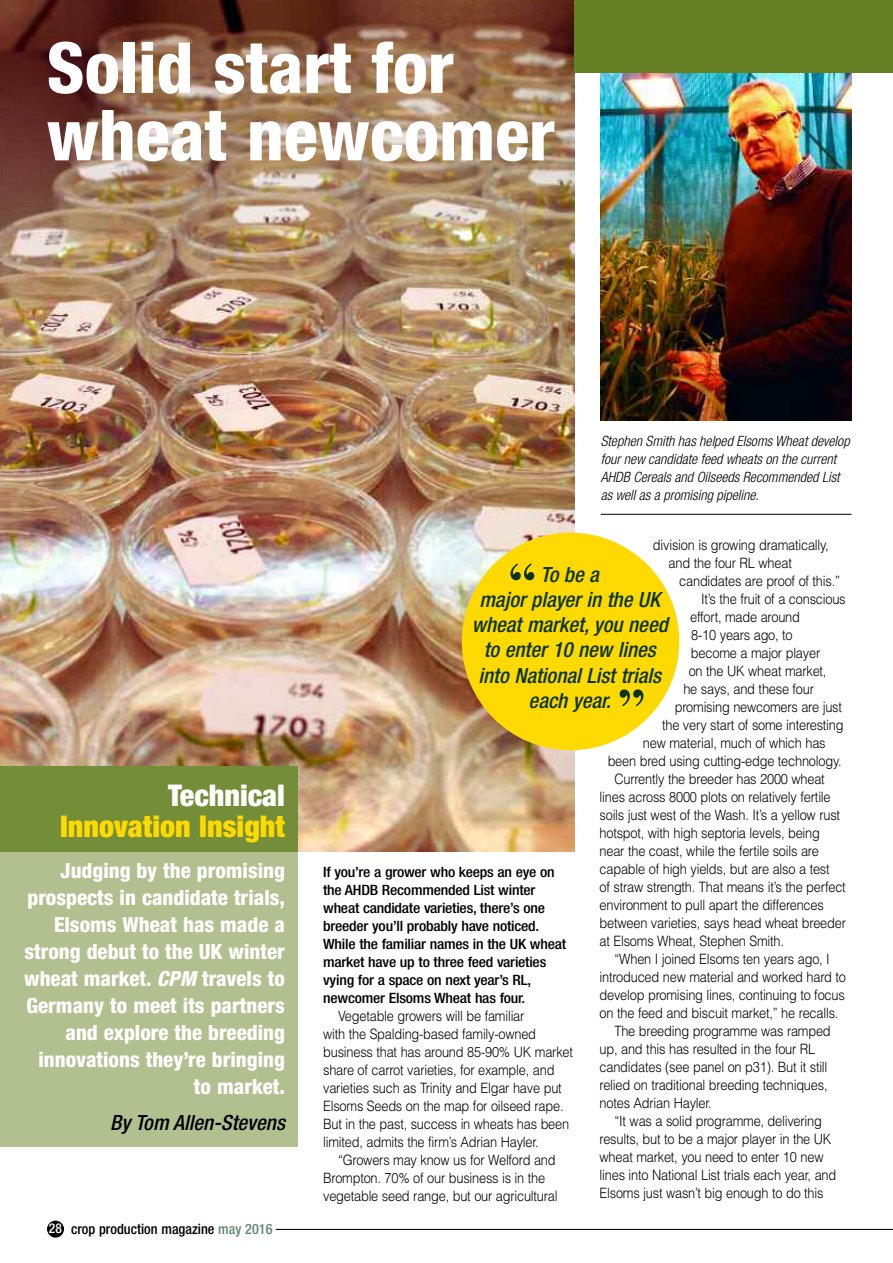
<style>
.page{position:relative;width:893px;height:1263px;background:#fff}
.page>*{position:absolute;margin:0;border:0;box-sizing:border-box;transform-origin:0 0}
.t1{font:800 condensed 70.5px/67.5px "Helvetica Neue";color:#fff}
.t2{font:700 52.05px "Bodoni BT";color:#0a3512}
.t3{font:900 condensed 30px "Helvetica Neue";color:#ffd902}
.t4{font:900 condensed 30px "Helvetica Neue";color:#fff}
.t5{font:800 condensed 21px/27px "Helvetica Neue";color:#fff;text-align:right}
.t6{font:italic 500 condensed 21px/25.2px "Helvetica Neue";color:#0a3512;text-align:center}
.t7{font:italic 500 condensed 21px "Helvetica Neue";color:#000}
.t8{font:300 14.25px/18px "Helvetica";letter-spacing:-.015em;color:#000;scale:.9 1}
.t9{font:500 condensed 14.25px/18px "Helvetica Neue";letter-spacing:-.015em;color:#000;scale:1.1 1}
.t10{font:italic 300 condensed 14.25px/18px "Helvetica Neue";color:#000}
.t11{font:500 condensed 14.25px "Helvetica Neue";letter-spacing:-.015em;color:#000}
.s1{font-style:italic}
.s2{font-size:13.5px;color:#fff}
.s3{color:#60896c}
</style>
<div class="page">
<img style="left:0;top:0;width:574px;height:852px">
<div style="left:0;top:850px;width:298px;height:296px;background:#b2c090"></div>
<div style="left:0;top:766px;width:298px;height:85px;background:#748d38"></div>
<div style="left:47px;top:1220px;width:17px;height:17px;background:#000;border-radius:50%"></div>
<hr style="left:276px;top:1229px;width:617px;height:1px;background:#000">
<div style="left:462px;top:533px;width:217px;height:217px;background:#ffd902;border-radius:50%"></div>
<img style="left:601px;top:72px;width:251px;height:348px">
<hr style="left:601px;top:514px;width:251px;height:1px;background:#000">
<div style="left:574px;top:0;width:319px;height:72px;background:#648022"></div>
<h1 class="t1" style="left:47px;top:40px;width:510px">Solid start for wheat newcomer</h1>
<p class="t10" style="left:601px;top:433px;width:250px">Stephen Smith has helped Elsoms Wheat develop four new candidate feed wheats on the current AHDB Cereals and Oilseeds Recommended List as well as a promising pipeline.</p>
<h3 class="t4" style="left:168px;top:784px;width:118px">Technical</h3>
<h3 class="t3" style="left:60px;top:816px;width:226px">Innovation Insight</h3>
<h3 class="t5" style="left:24px;top:859px;width:262px">Judging by the promising prospects in candidate trials,<br>Elsoms Wheat has made a strong debut to the UK winter wheat market. <span class="s1">CPM</span> travels to<br>Germany to meet its partners and explore the breeding innovations they’re bringing to market.</h3>
<h3 class="t7" style="left:110px;top:1115px;width:176px">By Tom Allen-Stevens</h3>
<p class="t11" style="left:49px;top:1224px;width:225px"><span class="s2">28</span> crop production magazine <span class="s3">may 2016</span></p>
<p class="t8" style="left:669px;top:536px;width:179px;text-indent:-16px">division is growing dramatically, and the four RL wheat</p>
<p class="t8" style="left:679px;top:572px;width:180px">candidates are proof of this.”</p>
<p class="t8" style="left:701px;top:590px;width:162px">It’s the fruit of a conscious</p>
<p class="t8" style="left:690px;top:608px;width:124px">effort, made around</p>
<p class="t8" style="left:691px;top:626px;width:114px">8-10 years ago, to</p>
<p class="t8" style="left:691px;top:644px;width:145px">become a major player</p>
<p class="t8" style="left:689px;top:662px;width:155px">on the UK wheat market,</p>
<p class="t8" style="left:683px;top:680px;width:147px">he says, and these four</p>
<p class="t8" style="left:675px;top:698px;width:187px">promising newcomers are just</p>
<p class="t8" style="left:662px;top:716px;width:203px">the very start of some interesting</p>
<p class="t8" style="left:643px;top:734px;width:205px">new material, much of which has</p>
<p class="t8" style="left:608px;top:752px;width:261px">been bred using cutting-edge technology.</p>
<p class="t8" style="left:614px;top:770px;width:235px">Currently the breeder has 2000 wheat</p>
<p class="t8" style="left:600px;top:788px;width:258px">lines across 8000 plots on relatively fertile</p>
<p class="t8" style="left:600px;top:806px;width:269px">soils just west of the Wash. It’s a yellow rust</p>
<p class="t8" style="left:600px;top:824px;width:246px">hotspot, with high septoria levels, being</p>
<p class="t8" style="left:600px;top:842px;width:245px">near the coast, while the fertile soils are</p>
<p class="t8" style="left:600px;top:860px;width:257px">capable of high yields, but are also a test</p>
<p class="t8" style="left:600px;top:878px;width:275px">of straw strength. That means it’s the perfect</p>
<p class="t8" style="left:600px;top:896px;width:251px">environment to pull apart the differences</p>
<p class="t8" style="left:600px;top:914px;width:275px">between varieties, says head wheat breeder</p>
<p class="t8" style="left:600px;top:932px;width:206px">at Elsoms Wheat, Stephen Smith.</p>
<p class="t8" style="left:614px;top:950px;width:241px">“When I joined Elsoms ten years ago, I</p>
<p class="t8" style="left:600px;top:968px;width:275px">introduced new material and worked hard to</p>
<p class="t8" style="left:600px;top:986px;width:274px">develop promising lines, continuing to focus</p>
<p class="t8" style="left:600px;top:1004px;width:267px">on the feed and biscuit market,” he recalls.</p>
<p class="t8" style="left:614px;top:1022px;width:242px">The breeding programme was ramped</p>
<p class="t8" style="left:600px;top:1040px;width:241px">up, and this has resulted in the four RL</p>
<p class="t8" style="left:600px;top:1058px;width:255px">candidates (see panel on p31). But it still</p>
<p class="t8" style="left:600px;top:1076px;width:255px">relied on traditional breeding techniques,</p>
<p class="t8" style="left:600px;top:1094px;width:126px">notes Adrian Hayler.</p>
<p class="t8" style="left:614px;top:1112px;width:232px">“It was a solid programme, delivering</p>
<p class="t8" style="left:600px;top:1130px;width:259px">results, but to be a major player in the UK</p>
<p class="t8" style="left:600px;top:1148px;width:250px">wheat market, you need to enter 10 new</p>
<p class="t8" style="left:600px;top:1166px;width:265px">lines into National List trials each year, and</p>
<p class="t8" style="left:600px;top:1184px;width:250px">Elsoms just wasn’t big enough to do this</p>
<h2 class="t2" style="left:507px;top:564px;width:31px">“</h2>
<h3 class="t6" style="left:472px;top:563px;width:198px">To be a<br>major player in the UK wheat market, you need to enter 10 new lines into National List trials each year.</h3>
<h2 class="t2" style="left:616px;top:690px;width:31px">”</h2>
<p class="t9" style="left:323px;top:864px;width:222px">If you’re a grower who keeps an eye on the AHDB Recommended List winter wheat candidate varieties, there’s one breeder you’ll probably have noticed.<br>While the familiar names in the UK wheat market have up to three feed varieties vying for a space on next year’s RL, newcomer Elsoms Wheat has four.</p>
<p class="t8" style="left:323px;top:1007px;width:279px;text-indent:15px">Vegetable growers will be familiar<br>with the Spalding-based family-owned business that has around 85-90% UK market share of carrot varieties, for example, and varieties such as Trinity and Elgar have put Elsoms Seeds on the map for oilseed rape.<br>But in the past, success in wheats has been limited, admits the firm’s Adrian Hayler.</p>
<p class="t8" style="left:323px;top:1151px;width:262px;text-indent:15px">“Growers may know us for Welford and<br>Brompton. 70% of our business is in the vegetable seed range, but our agricultural</p>
</div>
